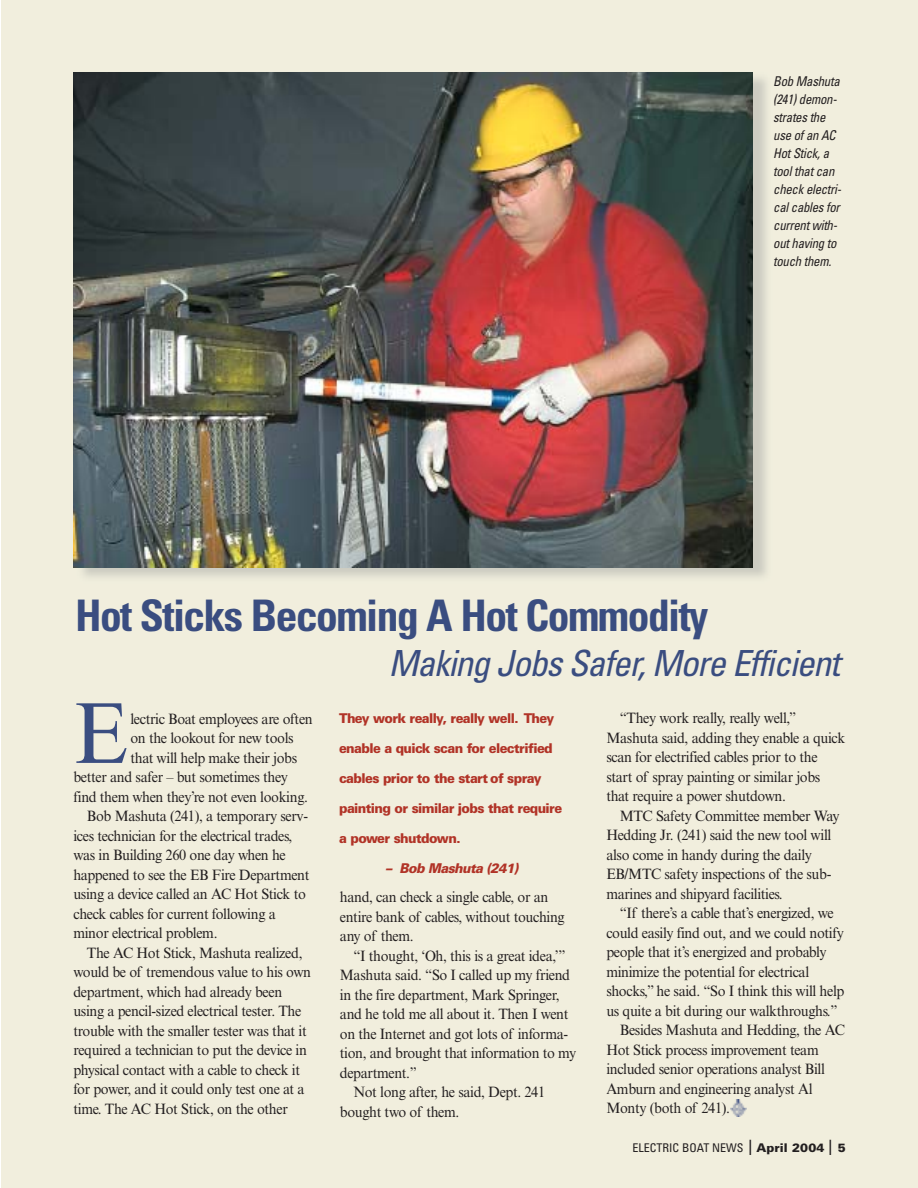
<style>
.page{position:relative;width:918px;height:1188px;background:#fff}
.page>*{position:absolute;margin:0;border:0;box-sizing:border-box;transform-origin:0 0}
.t1{font:86.7px "Times NRMT";color:#3a4d80;scale:.95 1}
.t2{font:700 condensed 43.5px "Univers";letter-spacing:-.035em;color:#3a4d80}
.t3{font:italic condensed 36px "Univers";letter-spacing:-.035em;color:#3a4d80}
.t4{font:15px/19.5px "Times NRMT";letter-spacing:-.025em;color:#231f20;scale:.95 1}
.t5{font:900 13.5px "Univers";letter-spacing:-.045em;color:#b13327;scale:.95 1}
.t6{font:italic condensed 13.5px/18px "Univers";letter-spacing:-.02em;color:#231f20;scale:.95 1}
.t7{font:italic 900 13.5px "Univers";letter-spacing:-.045em;color:#b13327;scale:.95 1}
.t8{font:condensed 12px "Univers";color:#231f20}
.s1{font-weight:300;font-stretch:normal;font-size:21px}
.s2{font-weight:900;font-stretch:normal}
</style>
<div class="page">
<img style="left:73px;top:72px;width:680px;height:496px">
<div style="left:730px;top:1098px;width:17px;height:19px;background:#f1eedd"></div>
<img style="left:730px;top:1099px;width:17px;height:17px">
<p class="t6" style="left:773px;top:73px;width:72px">Bob Mashuta (241) demon&shy;strates the use of an AC<br>Hot Stick, a tool that can check electri&shy;cal cables for current with&shy;out having to touch them.</p>
<h2 class="t2" style="left:75px;top:599px;width:635px">Hot Sticks Becoming A Hot Commodity</h2>
<h3 class="t3" style="left:388px;top:650px;width:453px">Making Jobs Safer, More Efficient</h3>
<h1 class="t1" style="left:73px;top:701px;width:59px">E</h1>
<p class="t4" style="left:130px;top:710px;width:193px">lectric Boat employees are often</p>
<p class="t4" style="left:130px;top:730px;width:173px">on the lookout for new tools</p>
<p class="t4" style="left:130px;top:749px;width:177px">that will help make their jobs</p>
<p class="t4" style="left:73px;top:769px;width:227px">better and safer – but sometimes they</p>
<p class="t4" style="left:73px;top:788px;width:248px">find them when they’re not even looking.</p>
<p class="t4" style="left:87px;top:808px;width:234px">Bob Mashuta (241), a temporary serv-</p>
<p class="t4" style="left:73px;top:827px;width:232px">ices technician for the electrical trades,</p>
<p class="t4" style="left:73px;top:847px;width:225px">was in Building 260 one day when he</p>
<p class="t4" style="left:73px;top:866px;width:250px">happened to see the EB Fire Department</p>
<p class="t4" style="left:73px;top:886px;width:246px">using a device called an AC Hot Stick to</p>
<p class="t4" style="left:73px;top:905px;width:214px">check cables for current following a</p>
<p class="t4" style="left:73px;top:925px;width:153px">minor electrical problem.</p>
<p class="t4" style="left:87px;top:944px;width:228px">The AC Hot Stick, Mashuta realized,</p>
<p class="t4" style="left:73px;top:964px;width:252px">would be of tremendous value to his own</p>
<p class="t4" style="left:73px;top:983px;width:221px">department, which had already been</p>
<p class="t4" style="left:73px;top:1003px;width:241px">using a pencil-sized electrical tester. The</p>
<p class="t4" style="left:73px;top:1022px;width:247px">trouble with the smaller tester was that it</p>
<p class="t4" style="left:73px;top:1042px;width:247px">required a technician to put the device in</p>
<p class="t4" style="left:73px;top:1061px;width:240px">physical contact with a cable to check it</p>
<p class="t4" style="left:73px;top:1081px;width:245px">for power, and it could only test one at a</p>
<p class="t4" style="left:73px;top:1100px;width:227px">time. The AC Hot Stick, on the other</p>
<p class="t5" style="left:339px;top:713px;width:228px">They work really, really well. They</p>
<p class="t5" style="left:339px;top:743px;width:227px">enable a quick scan for electrified</p>
<p class="t5" style="left:339px;top:773px;width:215px">cables prior to the start of spray</p>
<p class="t5" style="left:339px;top:803px;width:236px">painting or similar jobs that require</p>
<p class="t5" style="left:339px;top:833px;width:129px">a power shutdown.</p>
<p class="t7" style="left:386px;top:863px;width:141px">– Bob Mashuta (241)</p>
<p class="t4" style="left:340px;top:889px;width:238px">hand, can check a single cable, or an entire bank of cables, without touching any of them.</p>
<p class="t4" style="left:353px;top:947px;width:225px">“I thought, ‘Oh, this is a great idea,’”</p>
<p class="t4" style="left:340px;top:967px;width:244px">Mashuta said. “So I called up my friend</p>
<p class="t4" style="left:340px;top:986px;width:233px">in the fire department, Mark Springer,</p>
<p class="t4" style="left:340px;top:1006px;width:242px">and he told me all about it. Then I went</p>
<p class="t4" style="left:340px;top:1025px;width:242px">on the Internet and got lots of informa-</p>
<p class="t4" style="left:340px;top:1045px;width:250px">tion, and brought that information to my</p>
<p class="t4" style="left:340px;top:1064px;width:83px">department.”</p>
<p class="t4" style="left:353px;top:1084px;width:203px">Not long after, he said, Dept. 241</p>
<p class="t4" style="left:340px;top:1103px;width:127px">bought two of them.</p>
<p class="t4" style="left:606px;top:710px;width:253px;text-indent:14px">“They work really, really well,” Mashuta said, adding they enable a quick scan for electrified cables prior to the start of spray painting or similar jobs that require a power shutdown.</p>
<p class="t4" style="left:606px;top:807px;width:247px;text-indent:14px">MTC Safety Committee member Way Hedding Jr. (241) said the new tool will also come in handy during the daily EB/MTC safety inspections of the sub&shy;marines and shipyard facilities.</p>
<p class="t4" style="left:620px;top:905px;width:227px">“If there’s a cable that’s energized, we</p>
<p class="t4" style="left:606px;top:924px;width:252px">could easily find out, and we could notify</p>
<p class="t4" style="left:606px;top:944px;width:233px">people that it’s energized and probably</p>
<p class="t4" style="left:606px;top:963px;width:215px">minimize the potential for electrical</p>
<p class="t4" style="left:606px;top:983px;width:252px">shocks,” he said. “So I think this will help</p>
<p class="t4" style="left:606px;top:1002px;width:245px">us quite a bit during our walkthroughs.”</p>
<p class="t4" style="left:620px;top:1022px;width:238px">Besides Mashuta and Hedding, the AC</p>
<p class="t4" style="left:606px;top:1041px;width:225px">Hot Stick process improvement team</p>
<p class="t4" style="left:606px;top:1061px;width:232px">included senior operations analyst Bill</p>
<p class="t4" style="left:606px;top:1080px;width:219px">Amburn and engineering analyst Al</p>
<p class="t4" style="left:606px;top:1100px;width:132px">Monty (both of 241).</p>
<p class="t8" style="left:633px;top:1144px;width:215px">ELECTRIC BOAT NEWS <span class="s1">I</span> <span class="s2">April 2004</span> <span class="s1">I</span> <span class="s2">5</span></p>
</div>
